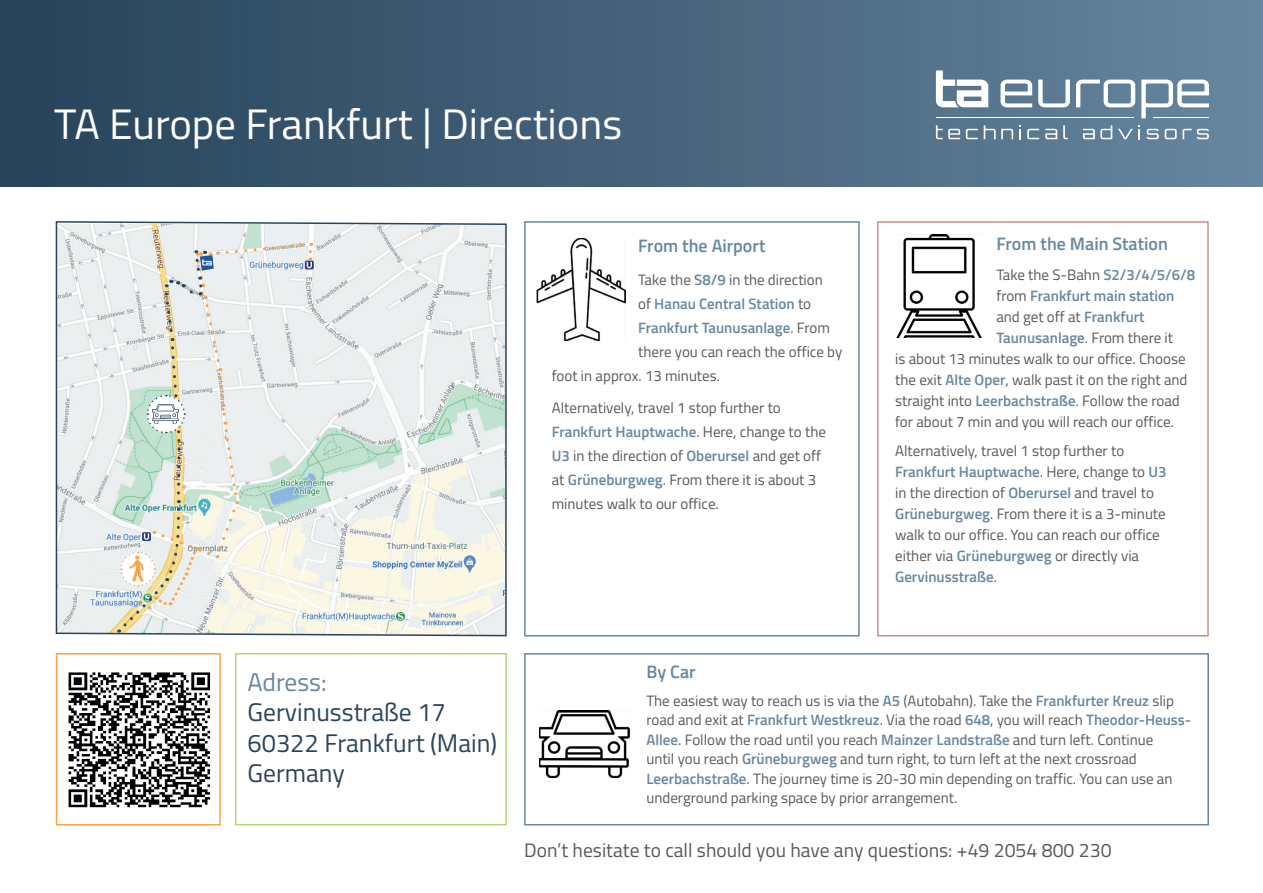
<style>
.page{position:relative;width:1263px;height:893px;background:#fff}
.page>*{position:absolute;margin:0;border:0;box-sizing:border-box;transform-origin:0 0}
.t1{font:42.6px "Titillium Web";color:#fff}
.t2{font:25.5px/30.6px "Titillium Web";color:#28445c}
.t3{font:25.5px "Titillium Web";color:#6787a0}
.t4{font:19.5px "Titillium Web";color:#57585a}
.t5{font:600 18px "Titillium Web";color:#6787a0}
.t6{font:15px/21px "Titillium Web";color:#57585a}
.t7{font:600 15px "Titillium Web";color:#6787a0}
.s1{font-weight:600;color:#6787a0}
.s2{font-weight:400;color:#57585a}
</style>
<div class="page">
<div style="left:0;top:0;width:1263px;height:186px;background:linear-gradient(to right,#254259,#66859e)"></div>
<svg style="left:524px;top:221px;width:336px;height:415px"></svg>
<div style="left:877px;top:221px;width:332px;height:415px;border:2px solid #cb8c8b"></div>
<div style="left:524px;top:653px;width:685px;height:172px;border:2px solid #6787a0"></div>
<div style="left:56px;top:653px;width:165px;height:172px;border:2px solid #f9a447"></div>
<img style="left:68px;top:672px;width:143px;height:136px">
<img style="left:537px;top:238px;width:88px;height:103px">
<img style="left:896px;top:235px;width:86px;height:103px">
<img style="left:539px;top:711px;width:90px;height:66px">
<div style="left:235px;top:653px;width:272px;height:172px;border:2px solid #b5d675"></div>
<svg style="left:936px;top:125px;width:24px;height:14px"></svg>
<svg style="left:966px;top:129px;width:12px;height:10px"></svg>
<svg style="left:984px;top:125px;width:29px;height:14px"></svg>
<svg style="left:1019px;top:125px;width:2px;height:14px"></svg>
<svg style="left:1027px;top:129px;width:12px;height:10px"></svg>
<svg style="left:1045px;top:129px;width:12px;height:10px"></svg>
<svg style="left:1063px;top:125px;width:5px;height:14px"></svg>
<svg style="left:1083px;top:125px;width:29px;height:14px"></svg>
<svg style="left:1118px;top:125px;width:22px;height:14px"></svg>
<svg style="left:1147px;top:129px;width:12px;height:10px"></svg>
<svg style="left:1165px;top:129px;width:26px;height:10px"></svg>
<svg style="left:1197px;top:129px;width:12px;height:10px"></svg>
<hr style="left:936px;top:118px;width:197px;height:1px;background:#fff">
<hr style="left:1153px;top:118px;width:56px;height:1px;background:#fff">
<svg style="left:936px;top:70px;width:52px;height:37px"></svg>
<svg style="left:1000px;top:80px;width:32px;height:27px"></svg>
<svg style="left:1038px;top:80px;width:32px;height:27px"></svg>
<svg style="left:1076px;top:80px;width:59px;height:27px"></svg>
<svg style="left:1141px;top:80px;width:68px;height:38px"></svg>
<svg style="left:55px;top:221px;width:452px;height:416px"></svg>
<svg style="left:119px;top:242px;width:193px;height:390px"></svg>
<h1 class="t1" style="left:54px;top:93px;width:570px">TA Europe Frankfurt | Directions</h1>
<p class="t5" style="left:638px;top:232px;width:129px">From the Airport</p>
<p class="t6" style="left:638px;top:268px;width:186px">Take the <span class="s1">S8/9</span> in the direction</p>
<p class="t7" style="left:638px;top:292px;width:175px"><span class="s2">of</span> Hanau Central Station <span class="s2">to</span></p>
<p class="t7" style="left:638px;top:316px;width:193px">Frankfurt Taunusanlage<span class="s2">. From</span></p>
<p class="t6" style="left:638px;top:340px;width:206px">there you can reach the office by</p>
<p class="t6" style="left:552px;top:364px;width:170px">foot in approx. 13 minutes.</p>
<p class="t6" style="left:552px;top:395px;width:276px;line-height:24px">Alternatively, travel 1 stop further to <span class="s1">Frankfurt Hauptwache</span>. Here, change to the <span class="s1">U3</span> in the direction of <span class="s1">Oberursel</span> and get off at <span class="s1">Grüneburgweg</span>. From there it is about 3 minutes walk to our office.</p>
<p class="t5" style="left:996px;top:230px;width:173px">From the Main Station</p>
<p class="t6" style="left:996px;top:263px;width:200px">Take the S-Bahn <span class="s1">S2/3/4/5/6/8</span></p>
<p class="t7" style="left:996px;top:284px;width:179px"><span class="s2">from</span> Frankfurt main station</p>
<p class="t6" style="left:996px;top:305px;width:150px">and get off at <span class="s1">Frankfurt</span></p>
<p class="t7" style="left:996px;top:326px;width:178px">Taunusanlage<span class="s2">. From there it</span></p>
<p class="t6" style="left:895px;top:347px;width:292px">is about 13 minutes walk to our office. Choose</p>
<p class="t6" style="left:895px;top:368px;width:294px">the exit <span class="s1">Alte Oper</span>, walk past it on the right and</p>
<p class="t6" style="left:895px;top:389px;width:286px">straight into <span class="s1">Leerbachstraße</span>. Follow the road</p>
<p class="t6" style="left:895px;top:410px;width:280px">for about 7 min and you will reach our office.</p>
<p class="t6" style="left:895px;top:440px;width:273px">Alternatively, travel 1 stop further to <span class="s1">Frankfurt Hauptwache</span>. Here, change to <span class="s1">U3 </span>in the direction of <span class="s1">Oberursel</span> and travel to <span class="s1">Grüneburgweg</span>. From there it is a 3-minute walk to our office. You can reach our office either via <span class="s1">Grüneburgweg</span> or directly via <span class="s1">Gervinusstraße</span>.</p>
<h2 class="t3" style="left:247px;top:663px;width:81px">Adress:</h2>
<h2 class="t2" style="left:247px;top:696px;width:251px">Gervinusstraße 17<br>60322 Frankfurt (Main)<br>Germany</h2>
<p class="t5" style="left:646px;top:658px;width:51px">By Car</p>
<p class="t6" style="left:646px;top:690px;width:546px;line-height:19.5px">The easiest way to reach us is via the <span class="s1">A5</span> (Autobahn). Take the <span class="s1">Frankfurter Kreuz</span> slip road and exit at <span class="s1">Frankfurt Westkreuz</span>. Via the road <span class="s1">648</span>, you will reach <span class="s1">Theodor-Heuss-Allee</span>. Follow the road until you reach <span class="s1">Mainzer Landstraße</span> and turn left. Continue<br>until you reach <span class="s1">Grüneburgweg</span> and turn right, to turn left at the next crossroad <span class="s1">Leerbachstraße</span>. The journey time is 20-30 min depending on traffic. You can use an underground parking space by prior arrangement.</p>
<h3 class="t4" style="left:524px;top:835px;width:589px">Don’t hesitate to call should you have any questions: +49 2054 800 230</h3>
</div>
